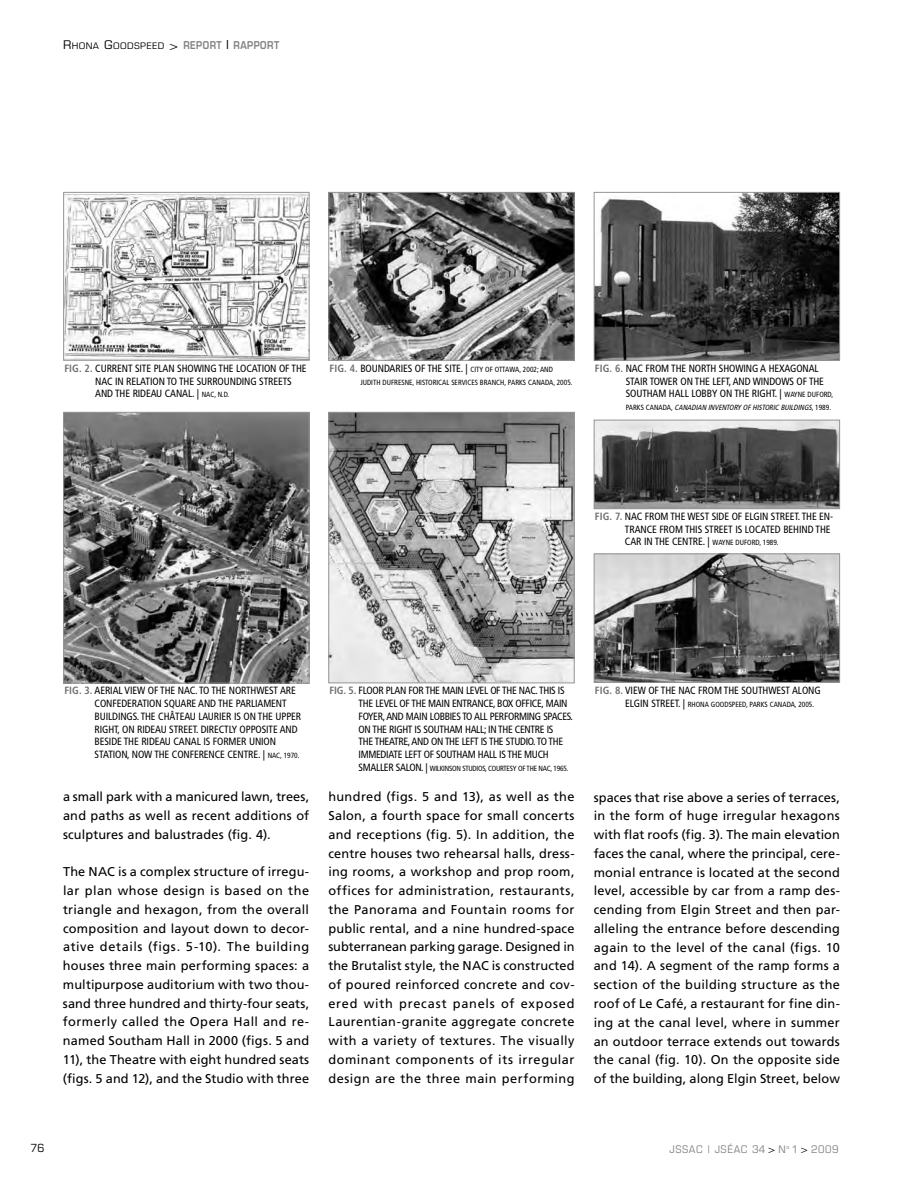
<style>
.page{position:relative;width:918px;height:1188px;background:#fff}
.page>*{position:absolute;margin:0;border:0;box-sizing:border-box;transform-origin:0 0}
.t1{font:12.75px/18.8px "Frutiger";letter-spacing:.015em;color:#000;text-align:justify}
.t2{font:condensed 11.25px "Eurostile";color:#000;scale:1.1 1}
.t3{font:condensed 10.5px/12.8px "Frutiger";letter-spacing:-.01em;color:#000}
.t4{font:condensed 10.5px/12.8px "Frutiger";letter-spacing:-.03em;color:#000}
.t5{font:600 10.5px "Eurostile";letter-spacing:.05em;color:#808285;scale:.85 1}
.t6{font:condensed 10.5px "Eurostile";letter-spacing:.05em;color:#808285;scale:1.1 1}
.t7{font:700 condensed 10.5px "Frutiger";letter-spacing:.01em;color:#6d6f71}
.t8{font:condensed 7.5px "Frutiger";color:#000}
.t9{font:italic condensed 7.5px "Frutiger";color:#000}
.t10{font:condensed 7.5px "Frutiger";letter-spacing:-.03em;color:#000}
.s1{font-weight:400;font-stretch:condensed;font-size:12px;color:#000}
.s2{font-weight:400;font-stretch:condensed;font-size:9px;color:#000}
.s3{font-size:12px;color:#000}
.s4{font-weight:700;color:#6d6f71}
.s5{font-size:7.5px}
.s6{font-weight:400;color:#000}
.s7{font-style:normal}
.s8{font-size:10.5px}
.s9{color:#000}
</style>
<div class="page">
<img style="left:65px;top:194px;width:243px;height:165px">
<div style="left:63px;top:192px;width:247px;height:169px;border:1px solid #939598"></div>
<img style="left:330px;top:194px;width:243px;height:165px">
<div style="left:328px;top:192px;width:247px;height:169px;border:1px solid #939598"></div>
<img style="left:596px;top:194px;width:242px;height:165px">
<div style="left:594px;top:192px;width:246px;height:169px;border:1px solid #939598"></div>
<img style="left:596px;top:556px;width:242px;height:125px">
<div style="left:594px;top:554px;width:246px;height:129px;border:1px solid #939598"></div>
<img style="left:596px;top:422px;width:242px;height:85px">
<div style="left:594px;top:420px;width:246px;height:89px;border:1px solid #939598"></div>
<img style="left:330px;top:414px;width:243px;height:267px">
<div style="left:328px;top:412px;width:247px;height:271px;border:1px solid #939598"></div>
<img style="left:65px;top:414px;width:243px;height:267px">
<div style="left:63px;top:412px;width:247px;height:271px;border:1px solid #939598"></div>
<p class="t5" style="left:63px;top:38px;width:256px"><span class="s1">R</span><span class="s2">HONA</span> <span class="s1">G</span><span class="s2">OODSPEED</span> <span class="s1">&gt;</span> REPORT <span class="s3">|</span> RAPPORT</p>
<p class="t3" style="left:95px;top:362px;width:213px;text-indent:-31px"><span class="s4">Fig. 2.</span> CURRENT SITE PLAN SHOWING THE LOCATION OF THE<br>NAC</p>
<p class="t3" style="left:95px;top:375px;width:198px;text-indent:20px">IN RELATION TO THE SURROUNDING STREETS<br>AND THE RIDEAU CANAL. | <span class="s5">NAC, N.D.</span></p>
<p class="t3" style="left:330px;top:362px;width:225px"><span class="s4">Fig. 4.</span> BOUNDARIES OF THE SITE. | <span class="s5">CITY OF OTTAWA, 2002; AND</span></p>
<p class="t8" style="left:360px;top:378px;width:214px">JUDITH DUFRESNE, HISTORICAL SERVICES BRANCH, PARKS CANADA, 2005.</p>
<p class="t7" style="left:595px;top:362px;width:36px">Fig. 6. <span class="s6">NAC</span></p>
<p class="t3" style="left:626px;top:362px;width:209px;text-indent:20px">FROM THE NORTH SHOWING A HEXAGONAL<br>STAIR TOWER ON THE LEFT, AND WINDOWS OF THE<br>SOUTHAM HALL LOBBY ON THE RIGHT. | <span class="s5">WAYNE DUFORD,</span></p>
<p class="t9" style="left:626px;top:403px;width:207px"><span class="s7">PA R K S C A N A D A ,</span> CANADIAN I NVENTORY OF H ISTORIC BUILDINGS<span class="s7">, 1 9 8 9 .</span></p>
<p class="t7" style="left:595px;top:510px;width:36px">Fig. 7. <span class="s6">NAC</span></p>
<p class="t3" style="left:625px;top:510px;width:210px;text-align:right">FROM THE WEST SIDE OF ELGIN STREET. THE EN-<br>TRANCE FROM THIS STREET IS LOCATED BEHIND THE</p>
<p class="t8" style="left:625px;top:539px;width:155px"><span class="s8">CAR IN THE CENTRE. |</span> WAYNE DUFORD, 1989.</p>
<p class="t3" style="left:95px;top:684px;width:208px;text-indent:-30px"><span class="s4">Fig. 3.</span> AERIAL VIEW OF THE NAC. TO THE NORTHWEST ARE CONFEDERATION SQUARE AND THE PARLIAMENT BUILDINGS. THE CHÂTEAU LAURIER IS ON THE UPPER RIGHT, ON RIDEAU STREET. DIRECTLY OPPOSITE AND BESIDE THE RIDEAU CANAL IS FORMER UNION STATION, NOW THE CONFERENCE CENTRE. | <span class="s5">NAC, 1970.</span></p>
<p class="t1" style="left:63px;top:787px;width:248px">a small park with a manicured lawn, trees, and paths as well as recent additions of sculptures and balustrades (fig. 4).</p>
<p class="t1" style="left:63px;top:862px;width:248px">The NAC is a complex structure of irregu&shy;lar plan whose design is based on the triangle and hexagon, from the overall composition and layout down to decor&shy;ative details (figs. 5-10). The building houses three main performing spaces: a multipurpose auditorium with two thou&shy;sand three hundred and thirty-four seats, formerly called the Opera Hall and re&shy;named Southam Hall in 2000 (figs. 5 and 11), the Theatre with eight hundred seats (figs. 5 and 12), and the Studio with three</p>
<p class="t4" style="left:359px;top:684px;width:216px;text-indent:-29px"><span class="s4">Fig. 5.</span> FLOOR PLAN FOR THE MAIN LEVEL OF THE NAC. THIS IS THE LEVEL OF THE MAIN ENTRANCE, BOX OFFICE, MAIN FOYER, AND MAIN LOBBIES TO ALL PERFORMING SPACES.<br>ON THE RIGHT IS SOUTHAM HALL; IN THE CENTRE IS<br>THE THEATRE, AND ON THE LEFT IS THE STUDIO. TO THE IMM EDIATE LEFT OF SOUTHAM HALL IS THE MUCH</p>
<p class="t10" style="left:359px;top:764px;width:211px"><span class="s8">SMALLER SALON. |</span> WILKINSON STUDIOS, COURTESY OF THE NAC, 1965.</p>
<p class="t3" style="left:595px;top:684px;width:90px"><span class="s4">Fig. 8.</span> VIEW OF THE NAC</p>
<p class="t3" style="left:698px;top:684px;width:124px">FROM THE SOUTHWEST ALONG</p>
<p class="t8" style="left:625px;top:700px;width:191px"><span class="s8">ELGIN STREET. |</span> RHONA GOODSPEED, PARKS CANADA, 2005.</p>
<p class="t1" style="left:328px;top:788px;width:248px">hundred (figs. 5 and 13), as well as the Salon, a fourth space for small concerts and receptions (fig. 5). In addition, the centre houses two rehearsal halls, dress&shy;ing rooms, a workshop and prop room, offices for administration, restaurants, the Panorama and Fountain rooms for public rental, and a nine hundred-space subterranean parking garage. Designed in the Brutalist style, the NAC is constructed of poured reinforced concrete and cov&shy;ered with precast panels of exposed Laurentian-granite aggregate concrete with a variety of textures. The visually dominant components of its irregular design are the three main performing</p>
<p class="t1" style="left:594px;top:788px;width:248px">spaces that rise above a series of terraces, in the form of huge irregular hexagons with flat roofs (fig. 3). The main elevation faces the canal, where the principal, cere&shy;monial entrance is located at the second level, accessible by car from a ramp des&shy;cending from Elgin Street and then par&shy;alleling the entrance before descending again to the level of the canal (figs. 10 and 14). A segment of the ramp forms a section of the building structure as the roof of Le Café, a restaurant for fine din&shy;ing at the canal level, where in summer an outdoor terrace extends out towards the canal (fig. 10). On the opposite side of the building, along Elgin Street, below</p>
<p class="t2" style="left:31px;top:1142px;width:14px">76</p>
<p class="t6" style="left:669px;top:1142px;width:155px">JSSAC | JSÉAC 34 <span class="s9">&gt;</span> N<sup>o</sup> 1 <span class="s9">&gt;</span> 2009</p>
</div>
